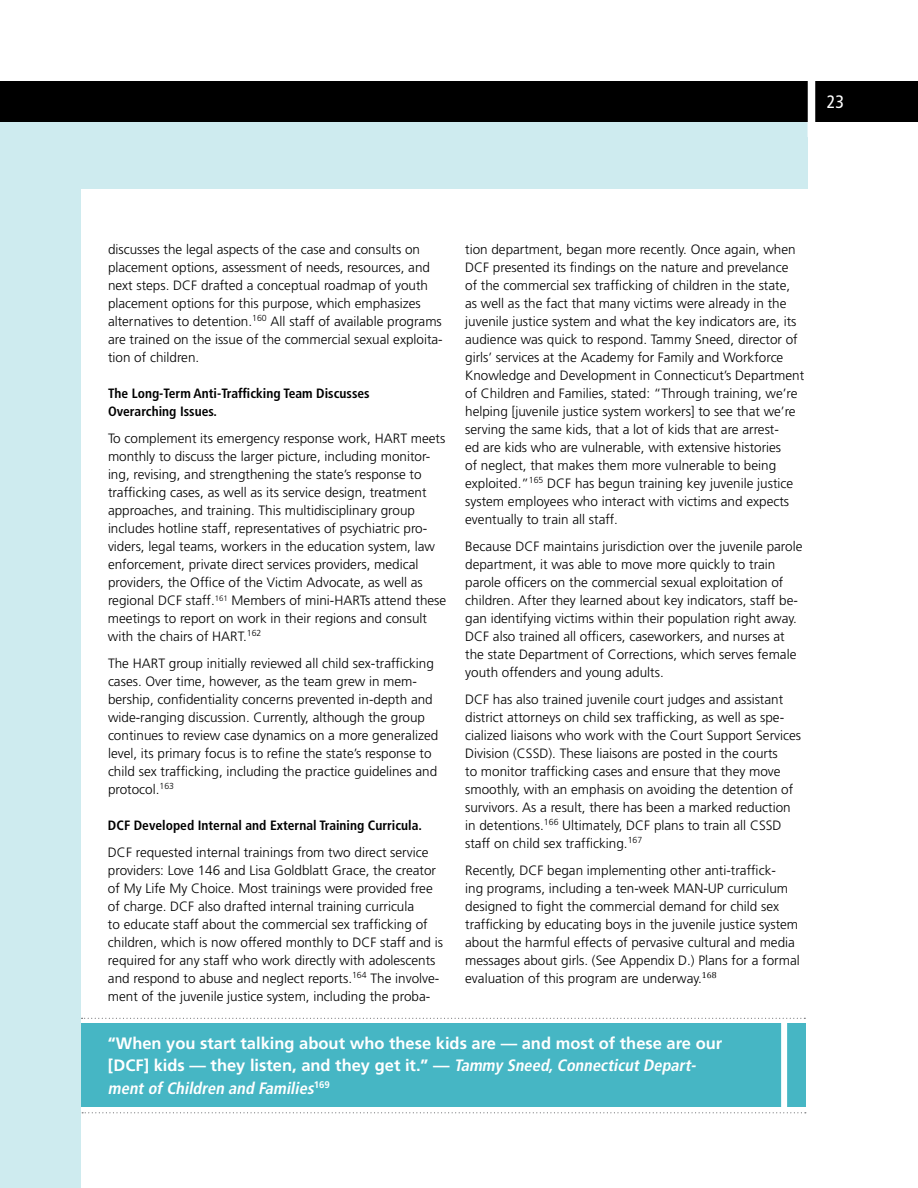
<style>
.page{position:relative;width:918px;height:1188px;background:#fff}
.page>*{position:absolute;margin:0;border:0;box-sizing:border-box;transform-origin:0 0}
.t1{font:condensed 18px "Frutiger";color:#fff}
.t2{font:700 16.5px/22.5px "Frutiger";color:#fff}
.t3{font:300 13.5px/18px "Frutiger";color:#000}
.t4{font:700 condensed 13.5px/18px "Frutiger";color:#000}
.s1{font-style:italic;font-stretch:condensed}
</style>
<div class="page">
<div style="left:0;top:95px;width:808px;height:1093px;background:#ceebef"></div>
<div style="left:81px;top:189px;width:757px;height:999px;background:#fff"></div>
<div style="left:0;top:81px;width:918px;height:41px;background:#000"></div>
<div style="left:808px;top:67px;width:7px;height:70px;background:#fff"></div>
<div style="left:81px;top:1023px;width:724px;height:84px;background:#46b6c4"></div>
<svg style="left:82px;top:1112px;width:724px;height:1px"></svg>
<svg style="left:82px;top:1018px;width:723px;height:1px"></svg>
<div style="left:781px;top:1022px;width:6px;height:87px;background:#fff"></div>
<h1 class="t1" style="left:827px;top:91px;width:19px">23</h1>
<p class="t3" style="left:108px;top:241px;width:336px">discusses the legal aspects of the case and consults on placement options, assessment of needs, resources, and next steps. DCF drafted a conceptual roadmap of youth placement options for this purpose, which emphasizes alternatives to detention.<sup>160</sup> All staff of available programs are trained on the issue of the commercial sexual exploita&shy;tion of children.</p>
<p class="t4" style="left:108px;top:385px;width:263px">The Long-Term Anti-Trafficking Team Discusses<br>Overarching Issues.</p>
<p class="t3" style="left:108px;top:430px;width:340px">To complement its emergency response work, HART meets monthly to discuss the larger picture, including monitor&shy;ing, revising, and strengthening the state’s response to trafficking cases, as well as its service design, treatment approaches, and training. This multidisciplinary group includes hotline staff, representatives of psychiatric pro&shy;viders, legal teams, workers in the education system, law enforcement, private direct services providers, medical providers, the Office of the Victim Advocate, as well as regional DCF staff.<sup>161</sup> Members of mini-HARTs attend these meetings to report on work in their regions and consult with the chairs of HART.<sup>162</sup></p>
<p class="t3" style="left:108px;top:655px;width:332px">The HART group initially reviewed all child sex-trafficking cases. Over time, however, as the team grew in mem&shy;bership, confidentiality concerns prevented in-depth and wide-ranging discussion. Currently, although the group continues to review case dynamics on a more generalized level, its primary focus is to refine the state’s response to child sex trafficking, including the practice guidelines and protocol.<sup>163</sup></p>
<p class="t4" style="left:108px;top:817px;width:315px">DCF Developed Internal and External Training Curricula.</p>
<p class="t3" style="left:108px;top:844px;width:337px">DCF requested internal trainings from two direct service providers: Love 146 and Lisa Goldblatt Grace, the creator of My Life My Choice. Most trainings were provided free of charge. DCF also drafted internal training curricula<br>to educate staff about the commercial sex trafficking of children, which is now offered monthly to DCF staff and is required for any staff who work directly with adolescents and respond to abuse and neglect reports.<sup>164</sup> The involve&shy;ment of the juvenile justice system, including the proba-</p>
<p class="t3" style="left:465px;top:241px;width:341px">tion department, began more recently. Once again, when DCF presented its findings on the nature and prevelance<br>of the commercial sex trafficking of children in the state, as well as the fact that many victims were already in the juvenile justice system and what the key indicators are, its audience was quick to respond. Tammy Sneed, director of girls’ services at the Academy for Family and Workforce Knowledge and Development in Connecticut’s Department of Children and Families, stated: “Through training, we’re helping [juvenile justice system workers] to see that we’re serving the same kids, that a lot of kids that are arrest-<br>ed are kids who are vulnerable, with extensive histories<br>of neglect, that makes them more vulnerable to being exploited.”<sup>165</sup> DCF has begun training key juvenile justice system employees who interact with victims and expects eventually to train all staff.</p>
<p class="t3" style="left:465px;top:538px;width:339px">Because DCF maintains jurisdiction over the juvenile parole department, it was able to move more quickly to train parole officers on the commercial sexual exploitation of children. After they learned about key indicators, staff be&shy;gan identifying victims within their population right away.<br>DCF also trained all officers, caseworkers, and nurses at the state Department of Corrections, which serves female youth offenders and young adults.</p>
<p class="t3" style="left:465px;top:691px;width:338px">DCF has also trained juvenile court judges and assistant district attorneys on child sex trafficking, as well as spe&shy;cialized liaisons who work with the Court Support Services Division (CSSD). These liaisons are posted in the courts<br>to monitor trafficking cases and ensure that they move smoothly, with an emphasis on avoiding the detention of survivors. As a result, there has been a marked reduction in detentions.<sup>166</sup> Ultimately, DCF plans to train all CSSD staff on child sex trafficking.<sup>167</sup></p>
<p class="t3" style="left:465px;top:862px;width:336px">Recently, DCF began implementing other anti-traffick-<br>ing programs, including a ten-week MAN-UP curriculum designed to fight the commercial demand for child sex trafficking by educating boys in the juvenile justice system about the harmful effects of pervasive cultural and media messages about girls. (See Appendix D.) Plans for a formal evaluation of this program are underway.<sup>168</sup></p>
<p class="t2" style="left:108px;top:1032px;width:616px">“When you start talking about who these kids are — and most of these are our [DCF] kids — they listen, and they get it.” — <span class="s1">Tammy Sneed,ConnecticutDepart&shy;mentofChildren and Families</span><sup>1</sup> <sup>6</sup> <sup>9</sup></p>
</div>
